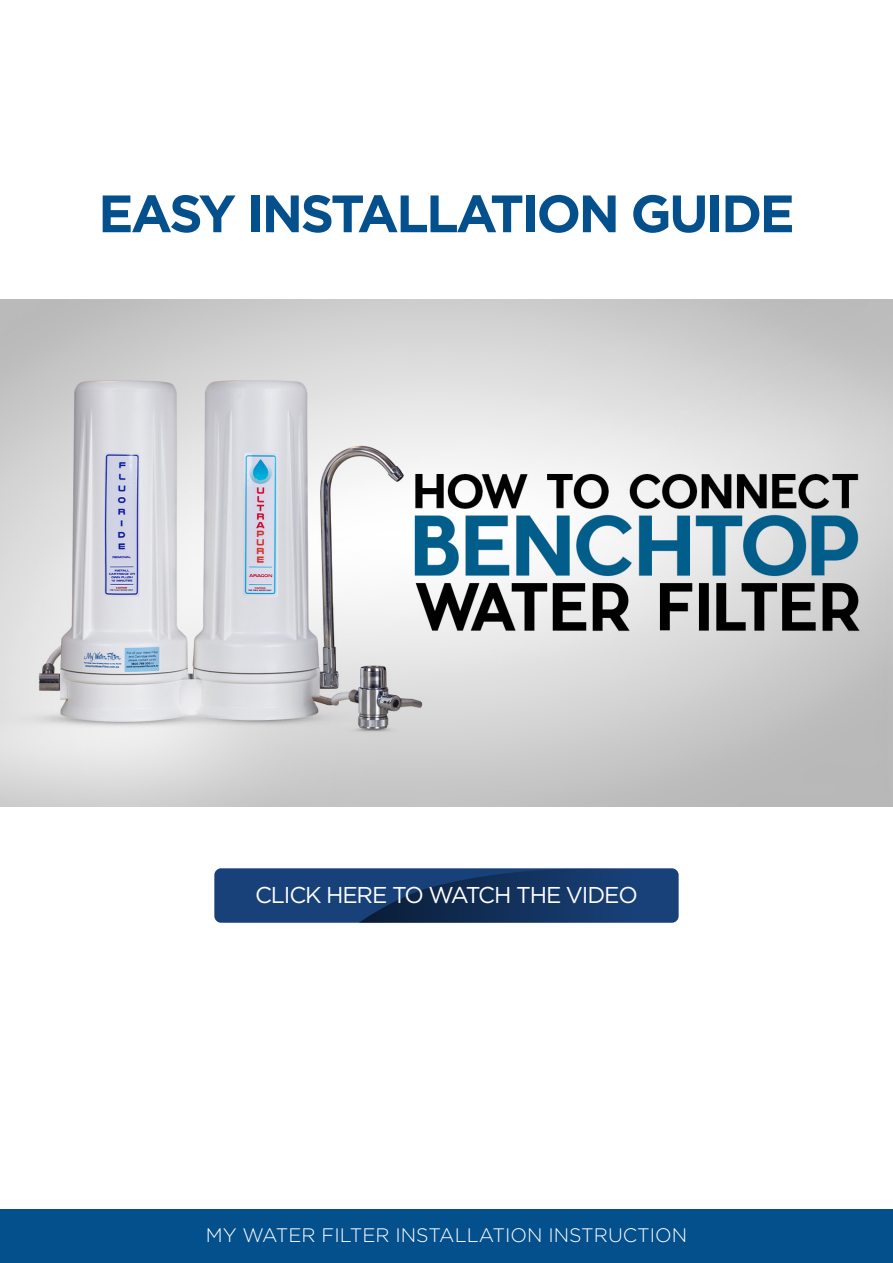
<style>
.page{position:relative;width:893px;height:1263px;background:#fff}
.page>*{position:absolute;margin:0;border:0;box-sizing:border-box;transform-origin:0 0}
.t1{font:700 52.5px "Gotham";letter-spacing:-.05em;color:#04508d}
.t2{font:22.95px "Gotham";letter-spacing:-.05em;color:#fff}
.t3{font:300 19.5px "Gotham";color:#fff}
</style>
<div class="page">
<div style="left:0;top:1209px;width:893px;height:54px;background:#04508d"></div>
<div style="left:214px;top:868px;width:465px;height:55px;background:#194179;border-radius:7px"></div>
<svg style="left:359px;top:868px;width:294px;height:55px"></svg>
<img style="left:0;top:299px;width:893px;height:508px">
<p class="t1" style="left:98px;top:179px;width:698px">EASY INSTALLATION GUIDE</p>
<p class="t2" style="left:255px;top:882px;width:384px">CLICK HERE TO WATCH THE VIDEO</p>
<p class="t3" style="left:206px;top:1224px;width:483px">MY WATER FILTER INSTALLATION INSTRUCTION</p>
</div>
